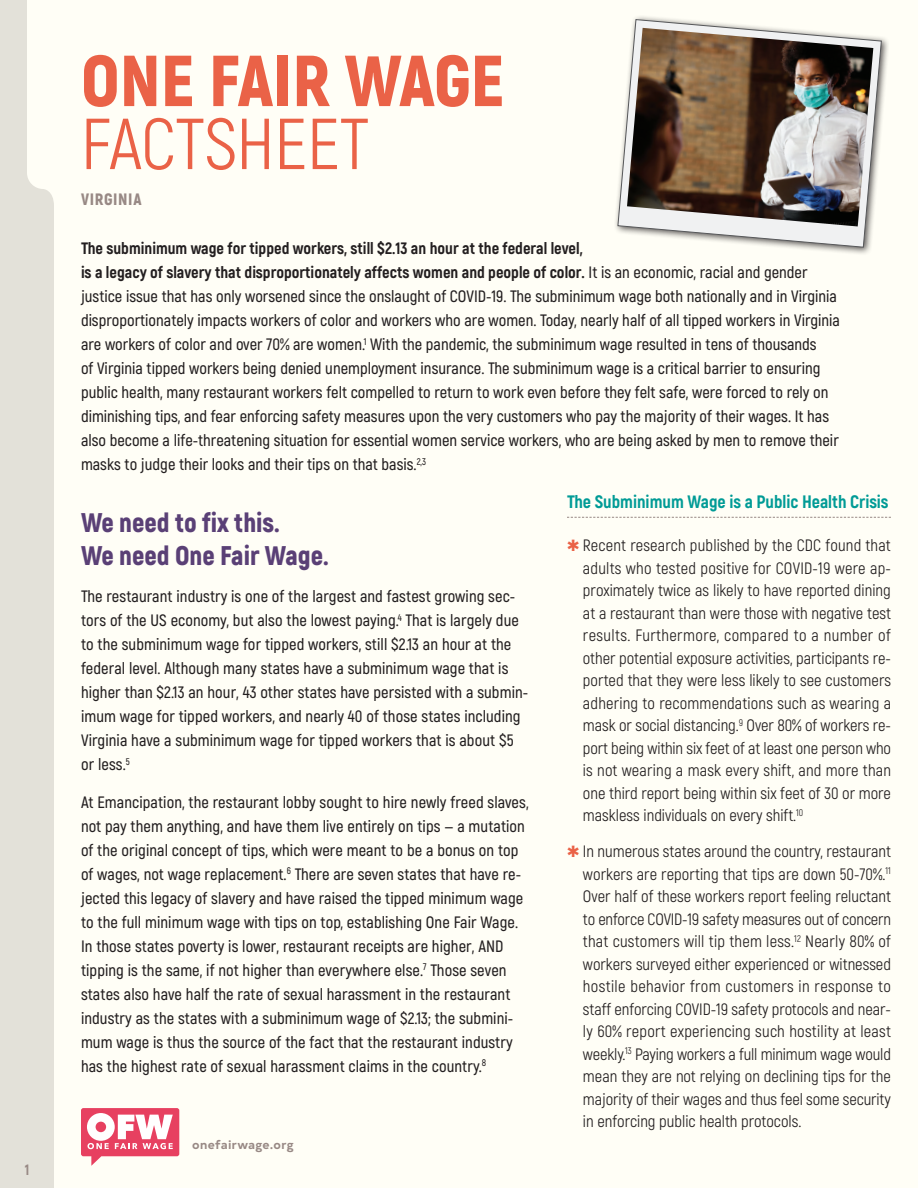
<style>
.page{position:relative;width:918px;height:1188px;background:#fffef6}
.page>*{position:absolute;margin:0;border:0;box-sizing:border-box;transform-origin:0 0}
.t1{font:900 72px/63px "Akrobat";letter-spacing:-.005em;color:#ea6247}
.t2{font:900 27px/33px "Akrobat";color:#5a4076}
.Subhead_1_Blue{font:800 18px "Akrobat";color:#009b96}
.Intro_Paragraph{font:600 16.5px/24px "Akrobat";letter-spacing:.005em;color:#231f20}
.Paragraph_1{font:16.5px/22.5px "Akrobat";color:#231f20;text-align:justify}
.Subhead_2{font:900 16.5px "Akrobat";letter-spacing:.04em;color:#988985}
.t3{font:800 15px "Akrobat";color:#988985}
.Report_title{font:700 12px "Typold";letter-spacing:.03em;color:#988985}
.s1{font-weight:400}
.s2{font-weight:800}
.s3{color:#ea6247}
</style>
<div class="page">
<svg style="left:567px;top:517px;width:324px;height:1px"></svg>
<svg style="left:0;top:0;width:54px;height:1188px;background:#e5e3db"></svg>
<svg style="left:81px;top:1108px;width:98px;height:58px"></svg>
<div style="left:613px;top:15px;width:276px;height:240px;background:#231f20;opacity:.75"></div>
<svg style="left:618px;top:19px;width:264px;height:229px"></svg>
<img style="left:627px;top:28px;width:246px;height:198px">
<p class="t3" style="left:25px;top:1160px;width:6px">1</p>
<p class="t1" style="left:81px;top:49px;width:425px">ONE FAIR WAGE<br><span class="s1">FACTSHEET</span></p>
<p class="Subhead_2" style="left:81px;top:188px;width:62px">VIRGINIA</p>
<p class="Intro_Paragraph" style="left:81px;top:236px;width:761px"><span class="s2">The subminimum wage for tipped workers, still $2.13 an hour at the federal level,<br>is a legacy of slavery that disproportionately affects women and people of color.</span> It is an economic, racial and gender justice issue that has only worsened since the onslaught of COVID-19. The subminimum wage both nationally and in Virginia disproportionately impacts workers of color and workers who are women. Today, nearly half of all tipped workers in Virginia are workers of color and over 70% are women.<sup>1</sup> With the pandemic, the subminimum wage resulted in tens of thousands<br>of Virginia tipped workers being denied unemployment insurance. The subminimum wage is a critical barrier to ensuring public health, many restaurant workers felt compelled to return to work even before they felt safe, were forced to rely on diminishing tips, and fear enforcing safety measures upon the very customers who pay the majority of their wages. It has also become a life-threatening situation for essential women service workers, who are being asked by men to remove their masks to judge their looks and their tips on that basis.<sup>2,3</sup></p>
<p class="t2" style="left:81px;top:505px;width:249px">We need to fix this.<br>We need One Fair Wage.</p>
<p class="Intro_Paragraph" style="left:81px;top:584px;width:449px">The restaurant industry is one of the largest and fastest growing sec&shy;tors of the US economy, but also the lowest paying.<sup>4</sup> That is largely due to the subminimum wage for tipped workers, still $2.13 an hour at the federal level. Although many states have a subminimum wage that is higher than $2.13 an hour, 43 other states have persisted with a submin&shy;imum wage for tipped workers, and nearly 40 of those states including Virginia have a subminimum wage for tipped workers that is about $5 or less.<sup>5</sup></p>
<p class="Intro_Paragraph" style="left:81px;top:790px;width:449px">At Emancipation, the restaurant lobby sought to hire newly freed slaves, not pay them anything, and have them live entirely on tips — a mutation of the original concept of tips, which were meant to be a bonus on top of wages, not wage replacement.<sup>6</sup> There are seven states that have re&shy;jected this legacy of slavery and have raised the tipped minimum wage to the full minimum wage with tips on top, establishing One Fair Wage.<br>In those states poverty is lower, restaurant receipts are higher, AND tipping is the same, if not higher than everywhere else.<sup>7</sup> Those seven states also have half the rate of sexual harassment in the restaurant industry as the states with a subminimum wage of $2.13; the submini&shy;mum wage is thus the source of the fact that the restaurant industry has the highest rate of sexual harassment claims in the country.<sup>8</sup></p>
<p class="Subhead_1_Blue" style="left:567px;top:491px;width:323px">The Subminimum Wage is a Public Health Crisis</p>
<p class="Paragraph_1" style="left:583px;top:534px;width:310px;text-indent:-16px"><span class="s3">✱</span> Recent research published by the CDC found that adults who tested positive for COVID-19 were ap&shy;proximately twice as likely to have reported dining at a restaurant than were those with negative test results. Furthermore, compared to a number of other potential exposure activities, participants re&shy;ported that they were less likely to see customers adhering to recommendations such as wearing a mask or social distancing.<sup>9</sup> Over 80% of workers re&shy;port being within six feet of at least one person who is not wearing a mask every shift, and more than one third report being within six feet of 30 or more maskless individuals on every shift.<sup>10</sup></p>
<p class="Paragraph_1" style="left:583px;top:840px;width:310px;text-indent:-16px"><span class="s3">✱</span> In numerous states around the country, restaurant workers are reporting that tips are down 50-70%.<sup>11<br></sup>Over half of these workers report feeling reluctant to enforce COVID-19 safety measures out of concern that customers will tip them less.<sup>12</sup> Nearly 80% of workers surveyed either experienced or witnessed hostile behavior from customers in response to staff enforcing COVID-19 safety protocols and near&shy;ly 60% report experiencing such hostility at least weekly.<sup>13</sup> Paying workers a full minimum wage would mean they are not relying on declining tips for the majority of their wages and thus feel some security in enforcing public health protocols.</p>
<p class="Report_title" style="left:192px;top:1134px;width:103px">onefairwage.org</p>
</div>
